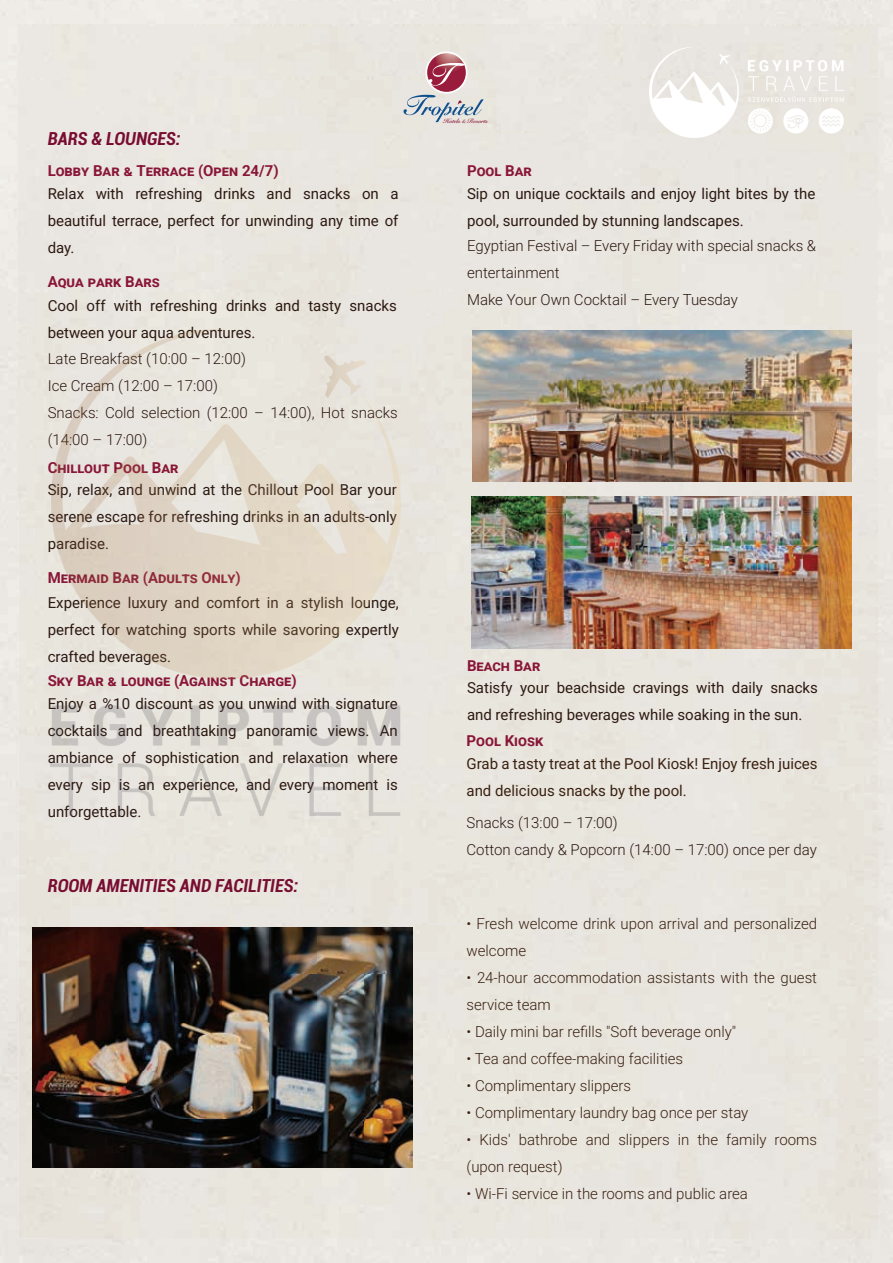
<style>
.page{position:relative;width:893px;height:1263px;background:#fff}
.page>*{position:absolute;margin:0;border:0;box-sizing:border-box;transform-origin:0 0}
.t1{font:italic 700 condensed 18px "Roboto";color:#780d32}
.t2{font:15px/27px "Roboto";color:#2d1a12;text-align:justify}
.t3{font:300 15px/27px "Roboto";color:#3a2111}
.t4{font:300 15px/27px "Roboto";color:#2d1a12}
.t5{font:700 15px "Roboto";color:#891638}
.t6{font:15px/27px "Roboto";color:#3a2111}
.t7{font:700 6.45px "Roundhand";color:#881637}
</style>
<div class="page">
<div style="left:19px;top:1133px;width:859px;height:105px;background:#e9e5dd"></div>
<div style="left:19px;top:500px;width:53px;height:633px;background:#e8e5dd"></div>
<div style="left:19px;top:77px;width:483px;height:423px;background:#e9e5e0"></div>
<div style="left:19px;top:25px;width:859px;height:52px;background:#e9e6e0"></div>
<div style="left:400px;top:499px;width:72px;height:53px;background:#e9e5dd"></div>
<div style="left:394px;top:711px;width:484px;height:422px;background:#e9e5dd"></div>
<div style="left:400px;top:552px;width:102px;height:159px;background:#e9e5dd"></div>
<div style="left:502px;top:648px;width:322px;height:63px;background:#e9e5dd"></div>
<div style="left:502px;top:447px;width:376px;height:52px;background:#e9e5e0"></div>
<div style="left:824px;top:499px;width:54px;height:212px;background:#e8e4dd"></div>
<div style="left:824px;top:130px;width:54px;height:317px;background:#e9e5e0"></div>
<svg style="left:403px;top:52px;width:81px;height:70px;background:#cebbbf"></svg>
<img style="left:472px;top:496px;width:379px;height:152px">
<img style="left:473px;top:330px;width:378px;height:152px">
<img style="left:32px;top:927px;width:380px;height:240px">
<img style="left:50px;top:330px;width:350px;height:486px">
<img style="left:649px;top:48px;width:195px;height:90px">
<p class="t1" style="left:48px;top:126px;width:134px">BARS &amp; LOUNGES:</p>
<p class="t5" style="left:48px;top:160px;width:232px">LOBBY BAR &amp; TERRACE (OPEN 24/7)</p>
<p class="t2" style="left:48px;top:180px;width:352px">Relax with refreshing drinks and snacks on a beautiful terrace, perfect for unwinding any time of day.</p>
<p class="t5" style="left:48px;top:271px;width:114px">AQUA PARK BARS</p>
<p class="t2" style="left:48px;top:292px;width:351px">Cool off with refreshing drinks and tasty snacks between your aqua adventures.</p>
<p class="t4" style="left:48px;top:344px;width:351px">Late Breakfast (10:00 – 12:00)<br>Ice Cream (12:00 – 17:00)<br>Snacks: Cold selection (12:00 – 14:00), Hot snacks (14:00 – 17:00)</p>
<p class="t2" style="left:48px;top:476px;width:351px">Sip, relax, and unwind at the Chillout Pool Bar your serene escape for refreshing drinks in an adults-only paradise.</p>
<p class="t5" style="left:48px;top:457px;width:132px">CHILLOUT POOL BAR</p>
<p class="t5" style="left:48px;top:567px;width:194px">MERMAID BAR (ADULTS ONLY)</p>
<p class="t2" style="left:48px;top:588px;width:353px">Experience luxury and comfort in a stylish lounge, perfect for watching sports while savoring expertly crafted beverages.</p>
<p class="t5" style="left:48px;top:671px;width:251px">SKY BAR &amp; LOUNGE (AGAINST CHARGE)</p>
<p class="t2" style="left:48px;top:690px;width:351px">Enjoy a %10 discount as you unwind with signature cocktails and breathtaking panoramic views. An ambiance of sophistication and relaxation where every sip is an experience, and every moment is unforgettable.</p>
<p class="t1" style="left:48px;top:872px;width:252px">ROOM AMENITIES AND FACILITIES:</p>
<p class="t7" style="left:443px;top:117px;width:46px">Hotels &amp; Resorts</p>
<p class="t5" style="left:467px;top:160px;width:66px">POOL BAR</p>
<p class="t2" style="left:467px;top:180px;width:350px">Sip on unique cocktails and enjoy light bites by the pool, surrounded by stunning landscapes.</p>
<p class="t4" style="left:467px;top:232px;width:351px">Egyptian Festival – Every Friday with special snacks &amp; entertainment<br>Make Your Own Cocktail – Every Tuesday</p>
<p class="t5" style="left:467px;top:656px;width:75px">BEACH BAR</p>
<p class="t2" style="left:467px;top:674px;width:352px">Satisfy your beachside cravings with daily snacks and refreshing beverages while soaking in the sun.</p>
<p class="t5" style="left:466px;top:730px;width:78px">POOL KIOSK</p>
<p class="t6" style="left:466px;top:750px;width:352px">Grab a tasty treat at the Pool Kiosk! Enjoy fresh juices and delicious snacks by the pool.</p>
<p class="t4" style="left:467px;top:808px;width:352px">Snacks (13:00 – 17:00)<br>Cotton candy &amp; Popcorn (14:00 – 17:00) once per day</p>
<p class="t3" style="left:467px;top:910px;width:352px">• Fresh welcome drink upon arrival and personalized welcome</p>
<p class="t3" style="left:467px;top:964px;width:352px">• 24-hour accommodation assistants with the guest service team</p>
<p class="t3" style="left:467px;top:1018px;width:271px">• Daily mini bar refills "Soft beverage only"</p>
<p class="t3" style="left:467px;top:1045px;width:218px">• Tea and coffee-making facilities</p>
<p class="t3" style="left:467px;top:1072px;width:166px">• Complimentary slippers</p>
<p class="t3" style="left:467px;top:1099px;width:283px">• Complimentary laundry bag once per stay</p>
<p class="t3" style="left:467px;top:1126px;width:352px">• Kids' bathrobe and slippers in the family rooms (upon request)</p>
<p class="t3" style="left:467px;top:1180px;width:283px">• Wi-Fi service in the rooms and public area</p>
</div>
